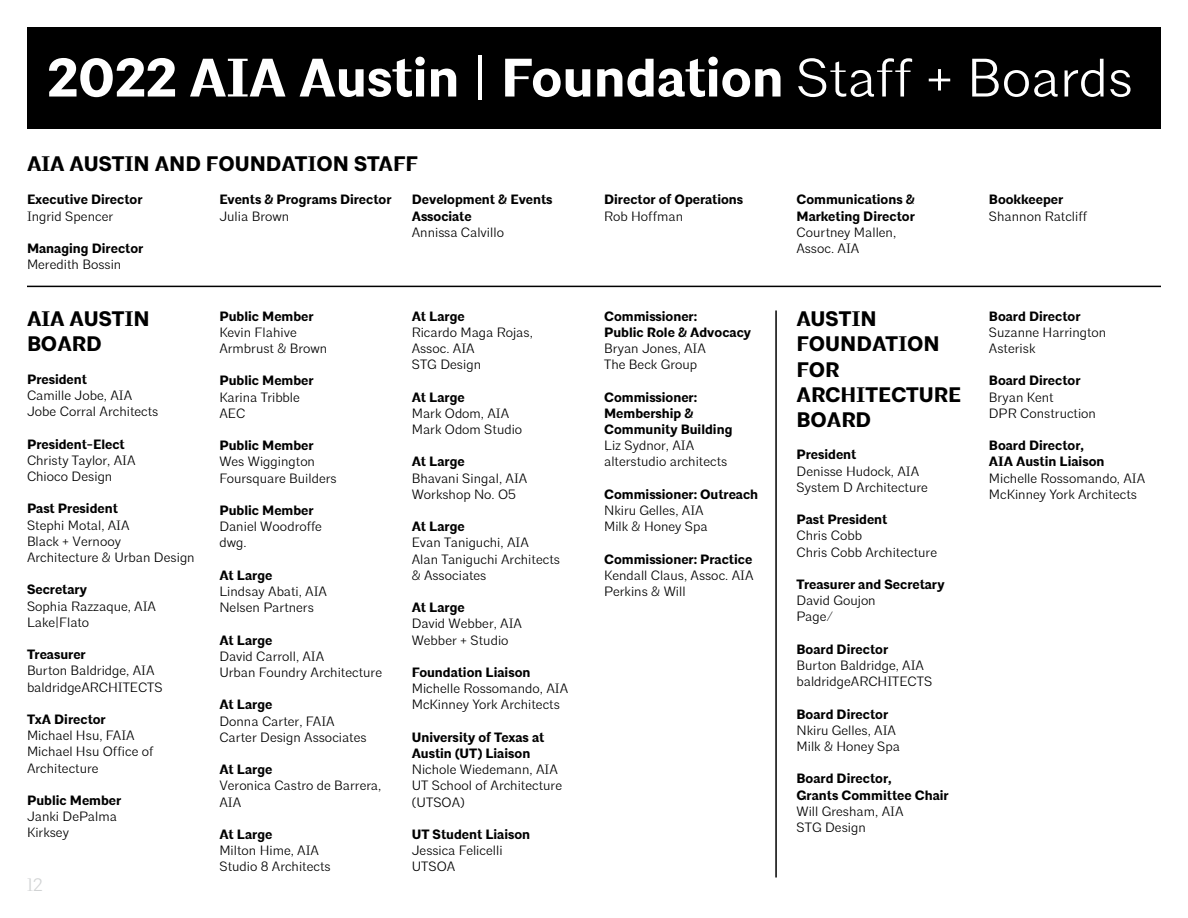
<style>
.page{position:relative;width:1188px;height:918px;background:#fff}
.page>*{position:absolute;margin:0;border:0;box-sizing:border-box;transform-origin:0 0}
.t1{font:700 54px "Architype";color:#fff}
.t2{font:700 21px/25.2px "Architype";color:#000}
.t3{font:300 18px "Architype";color:#d1d3d4}
.t4{font:300 13.5px/16.2px "Architype";color:#000}
.t5{font:700 13.5px/16.2px "Architype";color:#000}
.s1{font-weight:300}
</style>
<div class="page">
<div style="left:27px;top:27px;width:1134px;height:101px;background:#000"></div>
<hr style="left:27px;top:286px;width:1134px;height:1px;background:#000">
<hr style="left:775px;top:310px;width:2px;height:568px;background:#000">
<h1 class="t1" style="left:47px;top:45px;width:1087px">2022 AIA Austin <span class="s1">|</span> Foundation <span class="s1">Staff + Boards</span></h1>
<h2 class="t2" style="left:27px;top:152px;width:393px">AIA AUSTIN AND FOUNDATION STAFF</h2>
<p class="t5" style="left:27px;top:192px;width:117px">Executive Director</p>
<p class="t4" style="left:27px;top:208px;width:88px">Ingrid Spencer</p>
<p class="t5" style="left:27px;top:241px;width:118px">Managing Director</p>
<p class="t4" style="left:27px;top:257px;width:96px">Meredith Bossin</p>
<p class="t5" style="left:219px;top:192px;width:174px">Events &amp; Programs Director</p>
<p class="t4" style="left:219px;top:208px;width:71px">Julia Brown</p>
<p class="t5" style="left:412px;top:192px;width:142px">Development &amp; Events<br>Associate</p>
<p class="t4" style="left:412px;top:224px;width:94px">Annissa Calvillo</p>
<p class="t5" style="left:604px;top:192px;width:141px">Director of Operations</p>
<p class="t4" style="left:604px;top:208px;width:81px">Rob Hoffman</p>
<p class="t5" style="left:796px;top:192px;width:120px">Communications &amp;<br>Marketing Director</p>
<p class="t4" style="left:796px;top:224px;width:101px">Courtney Mallen,<br>Assoc. AIA</p>
<p class="t5" style="left:989px;top:192px;width:76px">Bookkeeper</p>
<p class="t4" style="left:989px;top:208px;width:100px">Shannon Ratcliff</p>
<h2 class="t2" style="left:27px;top:307px;width:124px">AIA AUSTIN<br>BOARD</h2>
<p class="t5" style="left:27px;top:372px;width:61px">President</p>
<p class="t4" style="left:27px;top:387px;width:133px">Camille Jobe, AIA<br>Jobe Corral Architects</p>
<p class="t5" style="left:27px;top:436px;width:99px">President-Elect</p>
<p class="t4" style="left:27px;top:452px;width:110px">Christy Taylor, AIA<br>Chioco Design</p>
<p class="t5" style="left:27px;top:501px;width:92px">Past President</p>
<p class="t4" style="left:27px;top:517px;width:169px">Stephi Motal, AIA<br>Black + Vernooy<br>Architecture &amp; Urban Design</p>
<p class="t5" style="left:27px;top:582px;width:62px">Secretary</p>
<p class="t4" style="left:27px;top:598px;width:131px">Sophia Razzaque, AIA<br>Lake|Flato</p>
<p class="t5" style="left:27px;top:647px;width:60px">Treasurer</p>
<p class="t4" style="left:27px;top:663px;width:137px">Burton Baldridge, AIA baldridgeARCHITECTS</p>
<p class="t5" style="left:27px;top:712px;width:80px">TxA Director</p>
<p class="t4" style="left:27px;top:728px;width:128px">Michael Hsu, FAIA<br>Michael Hsu Office of<br>Architecture</p>
<p class="t5" style="left:27px;top:793px;width:96px">Public Member</p>
<p class="t4" style="left:27px;top:809px;width:91px">Janki DePalma<br>Kirksey</p>
<p class="t5" style="left:219px;top:308px;width:96px">Public Member</p>
<p class="t4" style="left:219px;top:324px;width:110px">Kevin Flahive<br>Armbrust &amp; Brown</p>
<p class="t5" style="left:219px;top:373px;width:96px">Public Member</p>
<p class="t4" style="left:219px;top:389px;width:82px">Karina Tribble<br>AEC</p>
<p class="t5" style="left:219px;top:438px;width:96px">Public Member</p>
<p class="t4" style="left:219px;top:454px;width:119px">Wes Wiggington<br>Foursquare Builders</p>
<p class="t5" style="left:219px;top:503px;width:96px">Public Member</p>
<p class="t4" style="left:219px;top:519px;width:104px">Daniel Woodroffe dwg.</p>
<p class="t5" style="left:219px;top:568px;width:54px">At Large</p>
<p class="t4" style="left:219px;top:583px;width:109px">Lindsay Abati, AIA<br>Nelsen Partners</p>
<p class="t5" style="left:219px;top:632px;width:54px">At Large</p>
<p class="t4" style="left:219px;top:648px;width:164px">David Carroll, AIA<br>Urban Foundry Architecture</p>
<p class="t5" style="left:219px;top:697px;width:54px">At Large</p>
<p class="t4" style="left:219px;top:713px;width:149px">Donna Carter, FAIA<br>Carter Design Associates</p>
<p class="t5" style="left:219px;top:762px;width:54px">At Large</p>
<p class="t4" style="left:219px;top:778px;width:163px">Veronica Castro de Barrera,<br>AIA</p>
<p class="t5" style="left:219px;top:827px;width:54px">At Large</p>
<p class="t4" style="left:219px;top:843px;width:113px">Milton Hime, AIA<br>Studio 8 Architects</p>
<p class="t5" style="left:412px;top:308px;width:54px">At Large</p>
<p class="t4" style="left:412px;top:324px;width:123px">Ricardo Maga Rojas,<br>Assoc. AIA<br>STG Design</p>
<p class="t5" style="left:412px;top:389px;width:54px">At Large</p>
<p class="t4" style="left:412px;top:405px;width:112px">Mark Odom, AIA<br>Mark Odom Studio</p>
<p class="t5" style="left:412px;top:454px;width:54px">At Large</p>
<p class="t4" style="left:412px;top:470px;width:117px">Bhavani Singal, AIA<br>Workshop No. O5</p>
<p class="t5" style="left:412px;top:519px;width:54px">At Large</p>
<p class="t4" style="left:412px;top:535px;width:150px">Evan Taniguchi, AIA<br>Alan Taniguchi Architects &amp; Associates</p>
<p class="t5" style="left:412px;top:600px;width:54px">At Large</p>
<p class="t4" style="left:412px;top:616px;width:112px">David Webber, AIA<br>Webber + Studio</p>
<p class="t5" style="left:412px;top:665px;width:120px">Foundation Liaison</p>
<p class="t4" style="left:412px;top:681px;width:158px">Michelle Rossomando, AIA<br>McKinney York Architects</p>
<p class="t5" style="left:412px;top:730px;width:134px">University of Texas at<br>Austin (UT) Liaison</p>
<p class="t4" style="left:412px;top:762px;width:152px">Nichole Wiedemann, AIA<br>UT School of Architecture (UTSOA)</p>
<p class="t5" style="left:412px;top:827px;width:120px">UT Student Liaison</p>
<p class="t4" style="left:412px;top:843px;width:92px">Jessica Felicelli<br>UTSOA</p>
<p class="t5" style="left:604px;top:308px;width:148px">Commissioner:<br>Public Role &amp; Advocacy</p>
<p class="t4" style="left:604px;top:340px;width:103px">Bryan Jones, AIA<br>The Beck Group</p>
<p class="t5" style="left:604px;top:389px;width:130px">Commissioner:<br>Membership &amp;<br>Community Building</p>
<p class="t4" style="left:604px;top:438px;width:125px">Liz Sydnor, AIA alterstudio architects</p>
<p class="t5" style="left:604px;top:487px;width:156px">Commissioner: Outreach</p>
<p class="t4" style="left:604px;top:502px;width:105px">Nkiru Gelles, AIA<br>Milk &amp; Honey Spa</p>
<p class="t5" style="left:604px;top:551px;width:150px">Commissioner: Practice</p>
<p class="t4" style="left:604px;top:567px;width:151px">Kendall Claus, Assoc. AIA<br>Perkins &amp; Will</p>
<h2 class="t2" style="left:796px;top:307px;width:166px">AUSTIN<br>FOUNDATION<br>FOR<br>ARCHITECTURE<br>BOARD</h2>
<p class="t5" style="left:796px;top:447px;width:61px">President</p>
<p class="t4" style="left:796px;top:463px;width:133px">Denisse Hudock, AIA<br>System D Architecture</p>
<p class="t5" style="left:796px;top:512px;width:92px">Past President</p>
<p class="t4" style="left:796px;top:528px;width:142px">Chris Cobb<br>Chris Cobb Architecture</p>
<p class="t5" style="left:796px;top:577px;width:150px">Treasurer and Secretary</p>
<p class="t4" style="left:796px;top:593px;width:81px">David Goujon<br>Page/</p>
<p class="t5" style="left:796px;top:642px;width:93px">Board Director</p>
<p class="t4" style="left:796px;top:657px;width:137px">Burton Baldridge, AIA baldridgeARCHITECTS</p>
<p class="t5" style="left:796px;top:706px;width:93px">Board Director</p>
<p class="t4" style="left:796px;top:722px;width:105px">Nkiru Gelles, AIA<br>Milk &amp; Honey Spa</p>
<p class="t5" style="left:796px;top:771px;width:154px">Board Director,<br>Grants Committee Chair</p>
<p class="t4" style="left:796px;top:803px;width:109px">Will Gresham, AIA<br>STG Design</p>
<p class="t5" style="left:989px;top:308px;width:93px">Board Director</p>
<p class="t4" style="left:989px;top:324px;width:119px">Suzanne Harrington<br>Asterisk</p>
<p class="t5" style="left:989px;top:373px;width:93px">Board Director</p>
<p class="t4" style="left:989px;top:389px;width:109px">Bryan Kent<br>DPR Construction</p>
<p class="t5" style="left:989px;top:438px;width:117px">Board Director,<br>AIA Austin Liaison</p>
<p class="t4" style="left:989px;top:470px;width:158px">Michelle Rossomando, AIA<br>McKinney York Architects</p>
<h3 class="t3" style="left:27px;top:874px;width:17px">12</h3>
</div>
